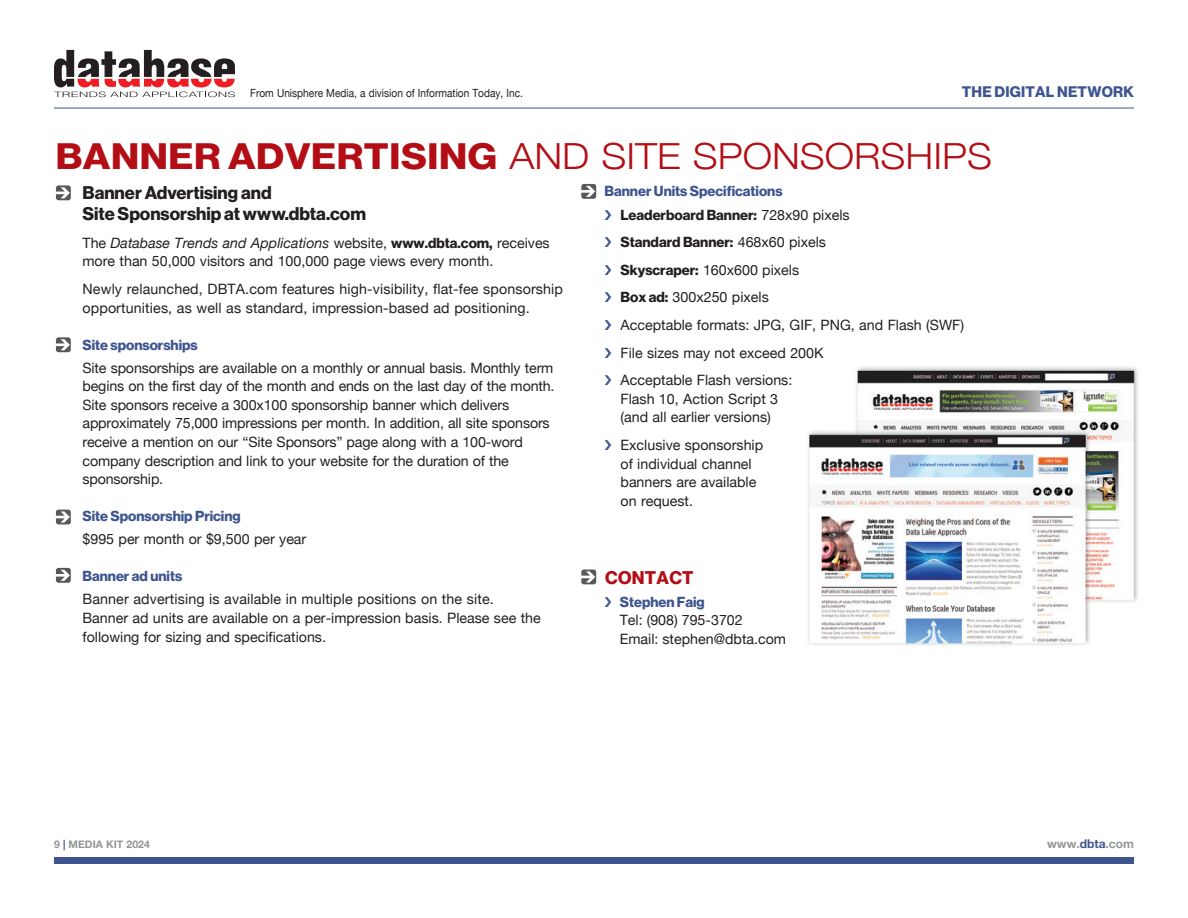
<style>
.page{position:relative;width:1188px;height:918px;background:#fff}
.page>*{position:absolute;margin:0;border:0;box-sizing:border-box;transform-origin:0 0}
._2011_header{font:300 36px "Helvetica Neue";color:#b30e15;scale:1.1 1}
.t1{font:18px/21px "N Haas Grotesk DS Pro 75 Bd";color:#231f20}
._2011_Subhead_A{font:18px "N Haas Grotesk DS Pro 75 Bd";letter-spacing:.015em;color:#b30e15}
.t2{font:15px "N Haas Grotesk DS Pro 75 Bd";letter-spacing:.015em;color:#3d548f}
.body{font:14.25px/18.6px "Helvetica Neue";color:#231f20}
.teal_head{font:14.25px "N Haas Grotesk DS Pro 75 Bd";color:#3d548f}
.body-2{font:14.25px "N Haas Grotesk DS Pro 75 Bd";color:#231f20}
.t3{font:700 12px "Helvetica Neue";color:#939598}
.t4{font:11.25px "Helvetica Neue";color:#231f20;scale:.9 1}
.t5{font:700 10.5px "Helvetica Neue";color:#939598}
.s1{font-family:"N Haas Grotesk DS Pro 75 Bd";font-weight:400}
.s2{font-style:italic}
.s3{font-family:"N Haas Grotesk DS Pro 75 Bd"}
.s4{font-family:"Helvetica Neue"}
.s5{font-family:"N Haas Grotesk DS Pro 75 Bd";color:#3d548f}
.s6{color:#3d548f}
</style>
<div class="page">
<hr style="left:54px;top:108px;width:1080px;height:1px;background:#3d548f">
<div style="left:54px;top:858px;width:1080px;height:6px;background:#3d548f"></div>
<svg style="left:54px;top:50px;width:181px;height:47px"></svg>
<img style="left:807px;top:367px;width:332px;height:279px">
<svg style="left:56px;top:185px;width:15px;height:15px"></svg>
<svg style="left:581px;top:184px;width:15px;height:15px"></svg>
<svg style="left:56px;top:337px;width:15px;height:15px"></svg>
<svg style="left:56px;top:510px;width:15px;height:14px"></svg>
<svg style="left:56px;top:568px;width:15px;height:15px"></svg>
<svg style="left:581px;top:570px;width:15px;height:14px"></svg>
<p class="t4" style="left:250px;top:85px;width:304px">From Unisphere Media, a division of Information Today, Inc.</p>
<p class="t2" style="left:962px;top:83px;width:173px">THE DIGITAL NETWORK</p>
<p class="_2011_header" style="left:56px;top:127px;width:853px"><span class="s1">BANNER ADVERTISING</span> AND SITE SPONSORSHIPS</p>
<p class="t1" style="left:82px;top:183px;width:285px">Banner Advertising and<br>Site Sponsorship at www.dbta.com</p>
<p class="body" style="left:82px;top:234px;width:469px">The <span class="s2">Database Trends and Applications</span> website, <span class="s3">www.dbta.com,</span> receives more than 50,000 visitors and 100,000 page views every month.</p>
<p class="body" style="left:82px;top:281px;width:482px">Newly relaunched, DBTA.com features high-visibility, flat-fee sponsorship opportunities, as well as standard, impression-based ad positioning.</p>
<p class="teal_head" style="left:82px;top:336px;width:117px">Site sponsorships</p>
<p class="body" style="left:82px;top:359px;width:474px">Site sponsorships are available on a monthly or annual basis. Monthly term begins on the first day of the month and ends on the last day of the month.<br>Site sponsors receive a 300x100 sponsorship banner which delivers approximately 75,000 impressions per month. In addition, all site sponsors receive a mention on our “Site Sponsors” page along with a 100-word company description and link to your website for the duration of the sponsorship.</p>
<p class="teal_head" style="left:82px;top:508px;width:160px">Site Sponsorship Pricing</p>
<p class="body" style="left:82px;top:531px;width:225px">$995 per month or $9,500 per year</p>
<p class="teal_head" style="left:82px;top:568px;width:101px">Banner ad units</p>
<p class="body" style="left:82px;top:591px;width:460px">Banner advertising is available in multiple positions on the site.<br>Banner ad units are available on a per-impression basis. Please see the following for sizing and specifications.</p>
<p class="teal_head" style="left:605px;top:183px;width:179px">Banner Units Specifications</p>
<p class="body-2" style="left:621px;top:206px;width:231px">Leaderboard Banner: <span class="s4">728x90 pixels</span></p>
<p class="body-2" style="left:621px;top:234px;width:207px">Standard Banner: <span class="s4">468x60 pixels</span></p>
<p class="body" style="left:621px;top:261px;width:180px"><span class="s3">Skyscraper:</span> 160x600 pixels</p>
<p class="body" style="left:621px;top:289px;width:150px"><span class="s3">Box ad:</span> 300x250 pixels</p>
<p class="body" style="left:621px;top:316px;width:345px">Acceptable formats: JPG, GIF, PNG, and Flash (SWF)</p>
<p class="body" style="left:621px;top:344px;width:205px">File sizes may not exceed 200K</p>
<p class="body" style="left:621px;top:372px;width:173px">Acceptable Flash versions:<br>Flash 10, Action Script 3 (and all earlier versions)</p>
<p class="body" style="left:621px;top:436px;width:144px">Exclusive sponsorship of individual channel banners are available on request.</p>
<p class="_2011_Subhead_A" style="left:605px;top:568px;width:90px">CONTACT</p>
<p class="body" style="left:620px;top:593px;width:168px"><span class="s5">Stephen Faig<br></span>Tel: (908) 795-3702<br>Email: stephen@dbta.com</p>
<p class="t5" style="left:54px;top:836px;width:97px">9 <span class="s6">|</span> MEDIA KIT 2024</p>
<p class="t3" style="left:1047px;top:834px;width:88px">www.<span class="s6">dbta</span>.com</p>
</div>
